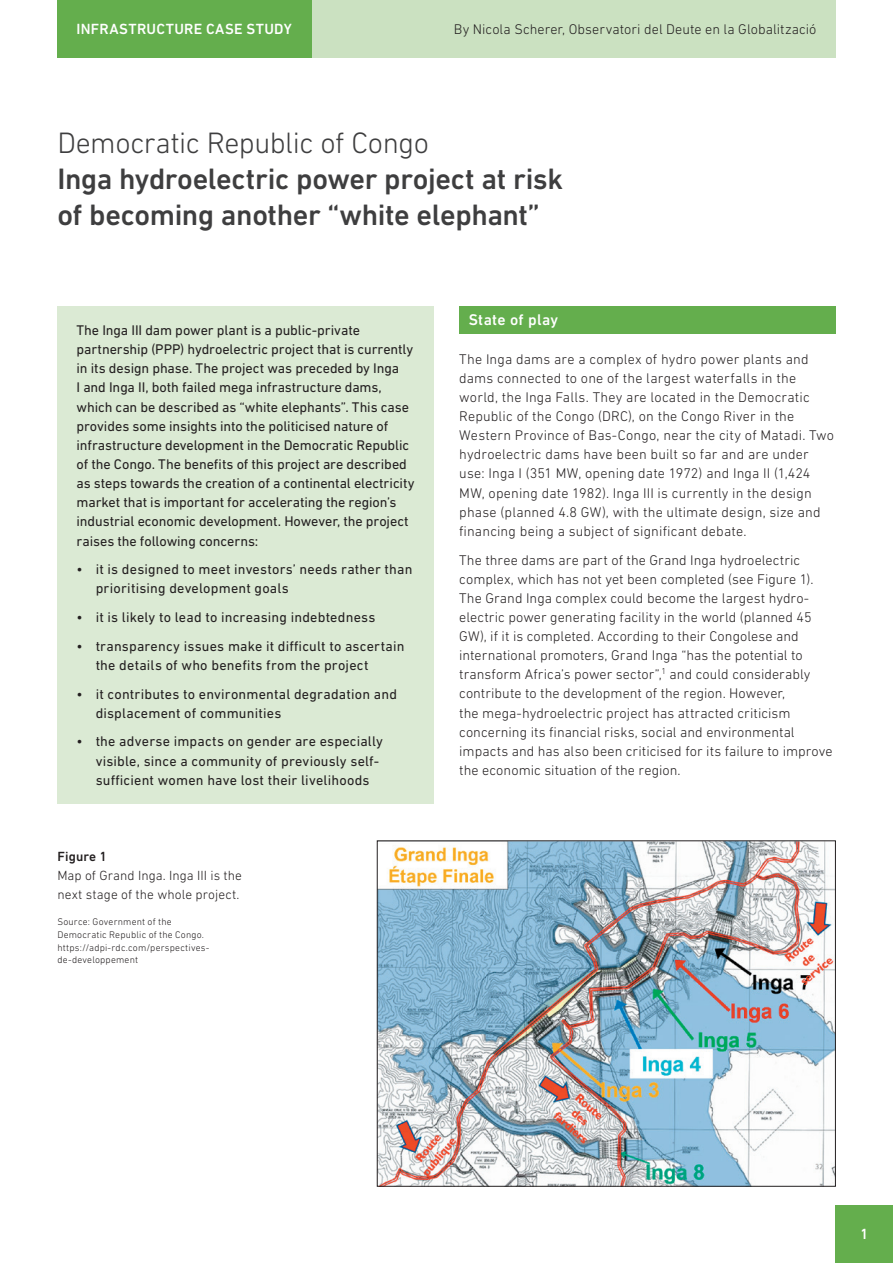
<style>
.page{position:relative;width:893px;height:1263px;background:#fff}
.page>*{position:absolute;margin:0;border:0;box-sizing:border-box;transform-origin:0 0}
.t1{font:500 30px/36px "DIN Next LT Pro";letter-spacing:-.015em;color:#3e3e3f}
.t2{font:300 30px "DIN Next LT Pro";letter-spacing:-.015em;color:#3e3e3f}
.t3{font:500 15.75px "DIN Next LT Pro";letter-spacing:.02em;color:#fff}
.t4{font:500 15px "DIN Next LT Pro";letter-spacing:.02em;color:#fff}
.t5{font:300 14.25px/19.2px "DIN Next LT Pro";letter-spacing:.005em;color:#231f20}
.t6{font:14.25px/19.2px "DIN Next LT Pro";color:#231f20}
.t7{font:300 13.5px/19.2px "DIN Next LT Pro";letter-spacing:.005em;color:#231f20}
.t8{font:500 13.5px "DIN Next LT Pro";letter-spacing:.01em;color:#231f20}
.t9{font:300 9.75px/12.8px "DIN Next LT Pro";letter-spacing:.02em;color:#231f20}
</style>
<div class="page">
<div style="left:57px;top:0;width:256px;height:57px;background:#64ae4d"></div>
<div style="left:313px;top:0;width:523px;height:57px;background:#cbe1c1"></div>
<div style="left:57px;top:306px;width:377px;height:498px;background:#dbead4"></div>
<div style="left:459px;top:307px;width:377px;height:27px;background:#64ae4d"></div>
<div style="left:836px;top:1205px;width:57px;height:58px;background:#64ae4d"></div>
<img style="left:379px;top:843px;width:455px;height:341px">
<div style="left:377px;top:841px;width:459px;height:345px;border:1px solid #231f20"></div>
<p class="t4" style="left:77px;top:20px;width:217px">INFRASTRUCTURE CASE STUDY</p>
<p class="t5" style="left:454px;top:19px;width:364px">By Nicola Scherer, Observatori del Deute en la Globalització</p>
<h1 class="t2" style="left:57px;top:126px;width:373px">Democratic Republic of Congo</h1>
<h1 class="t1" style="left:57px;top:161px;width:507px">Inga hydroelectric power project at risk of becoming another “white elephant”</h1>
<p class="t6" style="left:77px;top:320px;width:340px">The Inga III dam power plant is a public-private partnership (PPP) hydroelectric project that is currently in its design phase. The project was preceded by Inga<br>I and Inga II, both failed mega infrastructure dams, which can be described as “white elephants”. This case provides some insights into the politicised nature of infrastructure development in the Democratic Republic of the Congo. The benefits of this project are described as steps towards the creation of a continental electricity market that is important for accelerating the region’s industrial economic development. However, the project raises the following concerns:</p>
<p class="t6" style="left:96px;top:560px;width:318px;text-indent:-19px">• it is designed to meet investors’ needs rather than prioritising development goals</p>
<p class="t6" style="left:77px;top:607px;width:300px">• it is likely to lead to increasing indebtedness</p>
<p class="t6" style="left:96px;top:636px;width:310px;text-indent:-19px">• transparency issues make it difficult to ascertain the details of who benefits from the project</p>
<p class="t6" style="left:96px;top:684px;width:303px;text-indent:-19px">• it contributes to environmental degradation and displacement of communities</p>
<p class="t6" style="left:96px;top:732px;width:289px;text-indent:-19px">• the adverse impacts on gender are especially visible, since a community of previously self&shy;sufficient women have lost their livelihoods</p>
<p class="t8" style="left:57px;top:848px;width:51px">Figure 1</p>
<p class="t7" style="left:57px;top:866px;width:186px">Map of Grand Inga. Inga III is the next stage of the whole project.</p>
<p class="t9" style="left:57px;top:915px;width:154px">Source: Government of the<br>Democratic Republic of the Congo. https://adpi-rdc.com/perspectives&shy;de-developpement</p>
<p class="t3" style="left:469px;top:311px;width:91px">State of play</p>
<p class="t5" style="left:459px;top:349px;width:376px">The Inga dams are a complex of hydro power plants and dams connected to one of the largest waterfalls in the world, the Inga Falls. They are located in the Democratic Republic of the Congo (DRC), on the Congo River in the Western Province of Bas-Congo, near the city of Matadi. Two hydroelectric dams have been built so far and are under use: Inga I (351 MW, opening date 1972) and Inga II (1,424<br>MW, opening date 1982). Inga III is currently in the design phase (planned 4.8 GW), with the ultimate design, size and financing being a subject of significant debate.</p>
<p class="t5" style="left:459px;top:550px;width:375px">The three dams are part of the Grand Inga hydroelectric complex, which has not yet been completed (see Figure 1).<br>The Grand Inga complex could become the largest hydro&shy;electric power generating facility in the world (planned 45<br>GW), if it is completed. According to their Congolese and international promoters, Grand Inga “has the potential to transform Africa’s power sector”,<sup>1</sup> and could considerably contribute to the development of the region. However,<br>the mega-hydroelectric project has attracted criticism concerning its financial risks, social and environmental impacts and has also been criticised for its failure to improve the economic situation of the region.</p>
<p class="t4" style="left:860px;top:1225px;width:10px">1</p>
</div>
